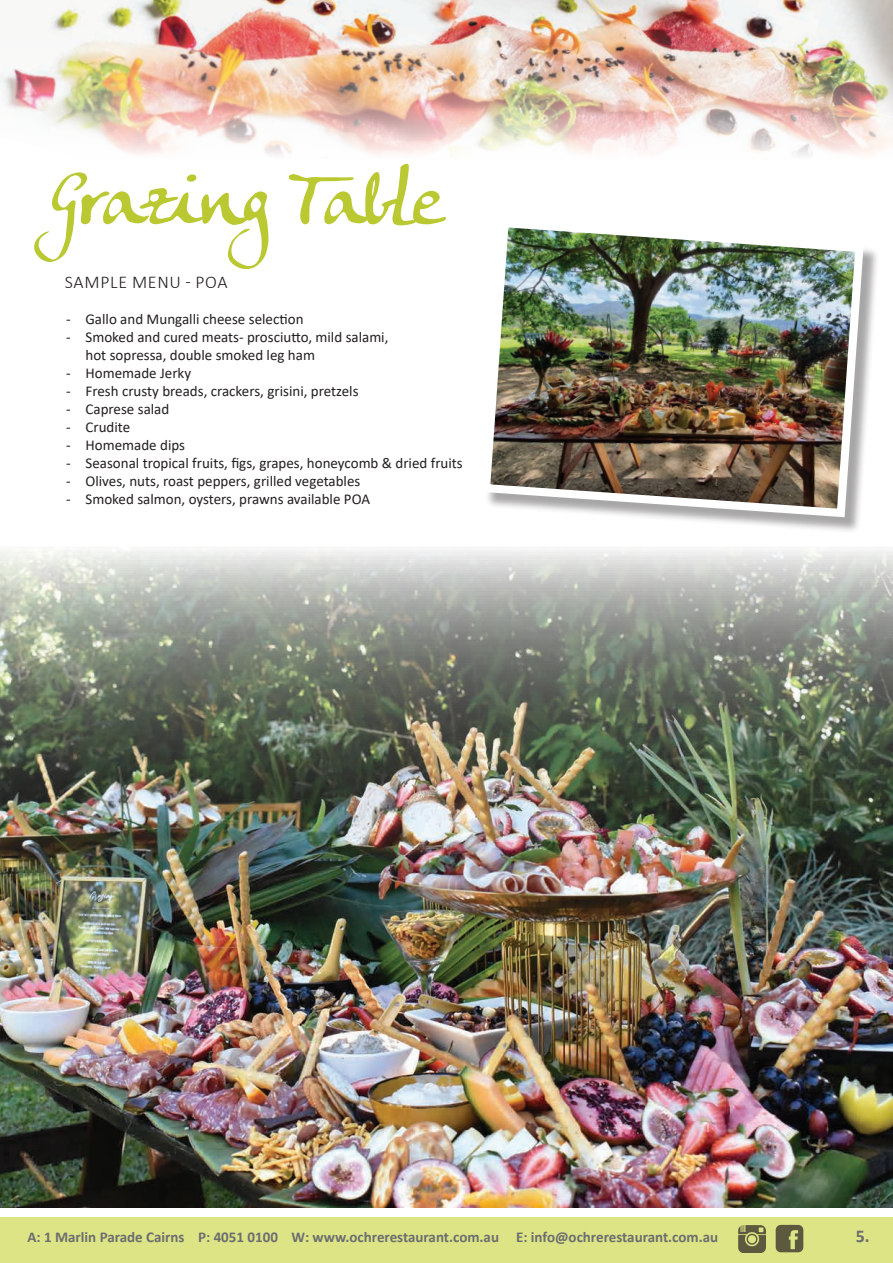
<style>
.page{position:relative;width:893px;height:1263px;background:#fff}
.page>*{position:absolute;margin:0;border:0;box-sizing:border-box;transform-origin:0 0}
.t1{font:75px "Anke Calligraphic FG";color:#bac932}
.t2{font:300 18px "Calibri";letter-spacing:.04em;color:#231f20}
.t3{font:700 18px "Calibri";color:#6c6d70}
.t4{font:15px/18px "Calibri";color:#231f20}
.t5{font:700 15px "Calibri";color:#6c6d70}
</style>
<div class="page">
<img style="left:0;top:550px;width:893px;height:657px">
<div style="left:484px;top:222px;width:396px;height:311px;background:#231f20;opacity:.4"></div>
<img style="left:484px;top:222px;width:384px;height:299px">
<img style="left:0;top:0;width:893px;height:156px">
<div style="left:0;top:1217px;width:893px;height:46px;background:#dde485"></div>
<img style="left:775px;top:1224px;width:29px;height:29px">
<img style="left:739px;top:1225px;width:27px;height:27px">
<h1 class="t1" style="left:46px;top:154px;width:394px">Grazing Table</h1>
<p class="t2" style="left:65px;top:271px;width:164px">SAMPLE MENU - POA</p>
<p class="t4" style="left:66px;top:310px;width:239px">- Gallo and Mungalli cheese selection</p>
<p class="t4" style="left:86px;top:328px;width:304px;text-indent:-20px">- Smoked and cured meats- prosciutto, mild salami, hot sopressa, double smoked leg ham</p>
<p class="t4" style="left:66px;top:364px;width:127px">- Homemade Jerky</p>
<p class="t4" style="left:66px;top:382px;width:294px">- Fresh crusty breads, crackers, grisini, pretzels</p>
<p class="t4" style="left:66px;top:400px;width:105px">- Caprese salad</p>
<p class="t4" style="left:66px;top:418px;width:66px">- Crudite</p>
<p class="t4" style="left:66px;top:436px;width:121px">- Homemade dips</p>
<p class="t4" style="left:66px;top:454px;width:398px">- Seasonal tropical fruits, figs, grapes, honeycomb &amp; dried fruits</p>
<p class="t4" style="left:66px;top:472px;width:296px">- Olives, nuts, roast peppers, grilled vegetables</p>
<p class="t4" style="left:66px;top:490px;width:306px">- Smoked salmon, oysters, prawns available POA</p>
<p class="t5" style="left:27px;top:1226px;width:692px">A: 1 Marlin Parade Cairns P: 4051 0100 W: www.ochrerestaurant.com.au E: info@ochrerestaurant.com.au</p>
<p class="t3" style="left:856px;top:1223px;width:15px">5.</p>
</div>
